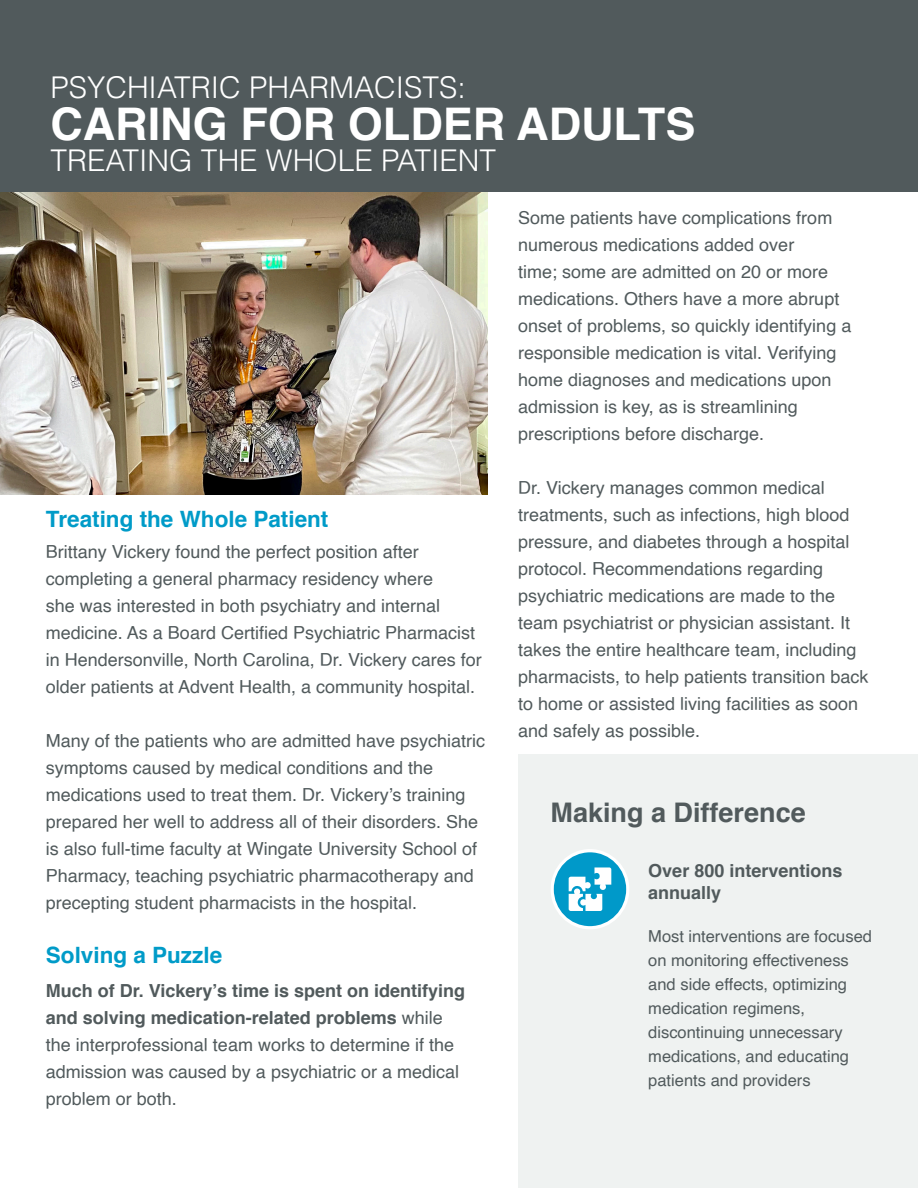
<style>
.page{position:relative;width:918px;height:1188px;background:#fff}
.page>*{position:absolute;margin:0;border:0;box-sizing:border-box;transform-origin:0 0}
.t1{font:700 45px "Helvetica";color:#fff}
.t2{font:300 30px "Helvetica";color:#fff}
.t3{font:700 27px "Helvetica";color:#515a5c}
.t4{font:700 22.5px "Helvetica";color:#009bc8}
.t5{font:18px/27px "Helvetica";color:#515a5c}
.t6{font:700 18px/22.5px "Helvetica";color:#515a5c}
.t7{font:16.5px/24px "Helvetica";color:#515a5c}
.s1{font-weight:700}
</style>
<div class="page">
<div style="left:0;top:0;width:918px;height:192px;background:#515a5c"></div>
<img style="left:0;top:192px;width:488px;height:303px">
<div style="left:518px;top:754px;width:400px;height:434px;background:#eff2f1"></div>
<svg style="left:551px;top:849px;width:78px;height:80px"></svg>
<div style="left:554px;top:852px;width:72px;height:74px;background:#0099c9;border-radius:50%"></div>
<svg style="left:569px;top:867px;width:42px;height:44px"></svg>
<p class="t2" style="left:50px;top:69px;width:417px">PSYCHIATRIC PHARMACISTS:</p>
<p class="t1" style="left:50px;top:88px;width:647px">CARING FOR OLDER ADULTS</p>
<p class="t2" style="left:50px;top:141px;width:447px">TREATING THE WHOLE PATIENT</p>
<p class="t4" style="left:46px;top:501px;width:284px">Treating the Whole Patient</p>
<p class="t5" style="left:46px;top:538px;width:437px">Brittany Vickery found the perfect position after completing a general pharmacy residency where<br>she was interested in both psychiatry and internal medicine. As a Board Certified Psychiatric Pharmacist in Hendersonville, North Carolina, Dr. Vickery cares for older patients at Advent Health, a community hospital.</p>
<p class="t5" style="left:46px;top:727px;width:441px">Many of the patients who are admitted have psychiatric symptoms caused by medical conditions and the medications used to treat them. Dr. Vickery’s training prepared her well to address all of their disorders. She is also full-time faculty at Wingate University School of Pharmacy, teaching psychiatric pharmacotherapy and precepting student pharmacists in the hospital.</p>
<p class="t4" style="left:46px;top:937px;width:178px">Solving a Puzzle</p>
<p class="t5" style="left:46px;top:978px;width:421px"><span class="s1">Much of Dr. Vickery’s time is spent on identifying and solving medication-related problems</span> while the interprofessional team works to determine if the admission was caused by a psychiatric or a medical problem or both.</p>
<p class="t5" style="left:518px;top:204px;width:335px">Some patients have complications from numerous medications added over<br>time; some are admitted on 20 or more medications. Others have a more abrupt onset of problems, so quickly identifying a responsible medication is vital. Verifying home diagnoses and medications upon admission is key, as is streamlining prescriptions before discharge.</p>
<p class="t5" style="left:518px;top:474px;width:352px">Dr. Vickery manages common medical treatments, such as infections, high blood pressure, and diabetes through a hospital protocol. Recommendations regarding psychiatric medications are made to the team psychiatrist or physician assistant. It takes the entire healthcare team, including pharmacists, to help patients transition back to home or assisted living facilities as soon and safely as possible.</p>
<p class="t3" style="left:551px;top:791px;width:257px">Making a Difference</p>
<p class="t6" style="left:648px;top:859px;width:196px">Over 800 interventions annually</p>
<p class="t7" style="left:648px;top:924px;width:225px">Most interventions are focused on monitoring effectiveness and side effects, optimizing medication regimens, discontinuing unnecessary medications, and educating patients and providers</p>
</div>
